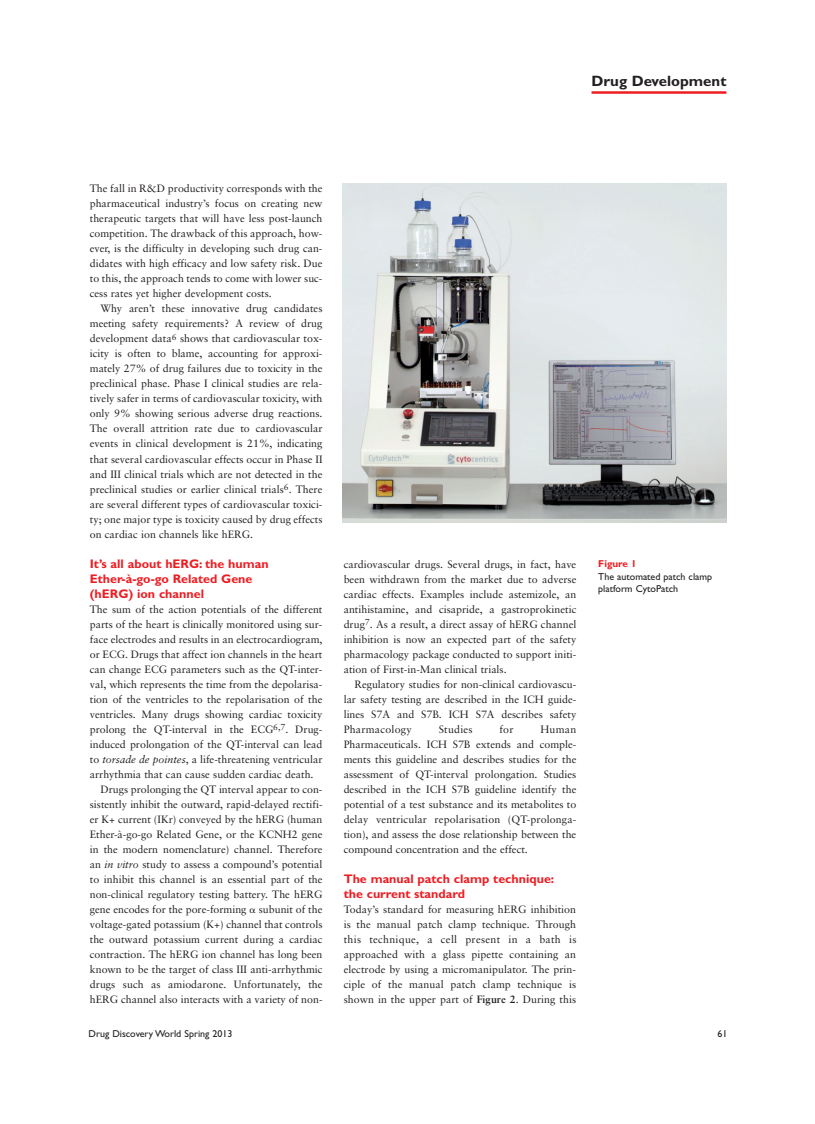
<style>
.page{position:relative;width:815px;height:1124px;background:#fff}
.page>*{position:absolute;margin:0;border:0;box-sizing:border-box;transform-origin:0 0}
.t1{font:700 15px "Gill Sans";color:#231f20}
.t2{font:700 12.5px/15px "Gill Sans";color:#ee1d23}
.t3{font:10.62px/15px "Sabon";color:#231f20;text-align:justify}
.t4{font:10.62px "Sabon";letter-spacing:.02em;color:#231f20}
.t5{font:10px/12.5px "Gill Sans";color:#231f20}
.t6{font:700 10px "Gill Sans";color:#ee1d23}
.s1{font-style:italic}
.s2{font-family:"Mathematical Pi One"}
.s3{font-weight:700}
</style>
<div class="page">
<hr style="left:591px;top:91px;width:135px;height:3px;background:#ee1d23">
<img style="left:343px;top:184px;width:384px;height:338px">
<h1 class="t1" style="left:592px;top:76px;width:136px">Drug Development</h1>
<p class="t3" style="left:90px;top:182px;width:234px">The fall in R&amp;D productivity corresponds with the pharmaceutical industry’s focus on creating new therapeutic targets that will have less post-launch competition. The drawback of this approach, how&shy;ever, is the difficulty in developing such drug can&shy;didates with high efficacy and low safety risk. Due to this, the approach tends to come with lower suc&shy;cess rates yet higher development costs.</p>
<p class="t3" style="left:90px;top:302px;width:234px;text-indent:11px">Why aren’t these innovative drug candidates meeting safety requirements? A review of drug development data<sup>6</sup> shows that cardiovascular tox&shy;icity is often to blame, accounting for approxi&shy;mately 27% of drug failures due to toxicity in the preclinical phase. Phase I clinical studies are rela&shy;tively safer in terms of cardiovascular toxicity, with only 9% showing serious adverse drug reactions.<br>The overall attrition rate due to cardiovascular events in clinical development is 21%, indicating that several cardiovascular effects occur in Phase II and III clinical trials which are not detected in the preclinical studies or earlier clinical trials<sup>6</sup>. There are several different types of cardiovascular toxici&shy;ty; one major type is toxicity caused by drug effects on cardiac ion channels like hERG.</p>
<p class="t2" style="left:90px;top:557px;width:180px">It’s all about hERG: the human<br>Ether-à-go-go Related Gene (hERG) ion channel</p>
<p class="t3" style="left:90px;top:602px;width:234px">The sum of the action potentials of the different</p>
<p class="t3" style="left:90px;top:617px;width:234px">parts of the heart is clinically monitored using sur-</p>
<p class="t3" style="left:90px;top:632px;width:234px">face electrodes and results in an electrocardiogram,</p>
<p class="t3" style="left:90px;top:647px;width:234px">or ECG. Drugs that affect ion channels in the heart</p>
<p class="t3" style="left:90px;top:662px;width:234px">can change ECG parameters such as the QT-inter-</p>
<p class="t3" style="left:90px;top:677px;width:234px">val, which represents the time from the depolarisa-</p>
<p class="t3" style="left:90px;top:692px;width:234px">tion of the ventricles to the repolarisation of the</p>
<p class="t3" style="left:90px;top:707px;width:234px">ventricles. Many drugs showing cardiac toxicity</p>
<p class="t3" style="left:90px;top:722px;width:234px">prolong the QT-interval in the ECG<sup>6,7</sup>. Drug-</p>
<p class="t3" style="left:90px;top:737px;width:234px">induced prolongation of the QT-interval can lead</p>
<p class="t3" style="left:90px;top:752px;width:234px">to <span class="s1">torsade de pointes</span>, a life-threatening ventricular</p>
<p class="t3" style="left:90px;top:767px;width:225px">arrhythmia that can cause sudden cardiac death.</p>
<p class="t3" style="left:100px;top:782px;width:224px">Drugs prolonging the QT interval appear to con-</p>
<p class="t3" style="left:90px;top:797px;width:234px">sistently inhibit the outward, rapid-delayed rectifi-</p>
<p class="t3" style="left:90px;top:812px;width:234px">er K+ current (IKr) conveyed by the hERG (human</p>
<p class="t3" style="left:90px;top:827px;width:234px">Ether-à-go-go Related Gene, or the KCNH2 gene</p>
<p class="t3" style="left:90px;top:842px;width:234px">in the modern nomenclature) channel. Therefore</p>
<p class="t3" style="left:90px;top:857px;width:234px">an <span class="s1">in vitro</span> study to assess a compound’s potential</p>
<p class="t3" style="left:90px;top:872px;width:234px">to inhibit this channel is an essential part of the</p>
<p class="t3" style="left:90px;top:887px;width:234px">non-clinical regulatory testing battery. The hERG</p>
<p class="t3" style="left:90px;top:902px;width:234px">gene encodes for the pore-forming <span class="s2">-</span> subunit of the</p>
<p class="t3" style="left:90px;top:917px;width:234px">voltage-gated potassium (K+) channel that controls</p>
<p class="t3" style="left:90px;top:932px;width:234px">the outward potassium current during a cardiac</p>
<p class="t3" style="left:90px;top:947px;width:234px">contraction. The hERG ion channel has long been</p>
<p class="t3" style="left:90px;top:962px;width:234px">known to be the target of class III anti-arrhythmic</p>
<p class="t3" style="left:90px;top:977px;width:234px">drugs such as amiodarone. Unfortunately, the</p>
<p class="t3" style="left:90px;top:992px;width:234px">hERG channel also interacts with a variety of non-</p>
<p class="t3" style="left:344px;top:557px;width:234px">cardiovascular drugs. Several drugs, in fact, have been withdrawn from the market due to adverse cardiac effects. Examples include astemizole, an antihistamine, and cisapride, a gastroprokinetic drug<sup>7</sup>. As a result, a direct assay of hERG channel inhibition is now an expected part of the safety pharmacology package conducted to support initi&shy;ation of First-in-Man clinical trials.</p>
<p class="t3" style="left:344px;top:677px;width:234px;text-indent:11px">Regulatory studies for non-clinical cardiovascu&shy;lar safety testing are described in the ICH guide&shy;lines S7A and S7B. ICH S7A describes safety Pharmacology</p>
<p class="t4" style="left:439px;top:724px;width:35px">Studies</p>
<p class="t3" style="left:500px;top:722px;width:16px">for</p>
<p class="t3" style="left:344px;top:722px;width:234px;text-indent:197px">Human Pharmaceuticals. ICH S7B extends and comple&shy;ments this guideline and describes studies for the assessment of QT-interval prolongation. Studies described in the ICH S7B guideline identify the potential of a test substance and its metabolites to delay ventricular repolarisation (QT-prolonga&shy;tion), and assess the dose relationship between the compound concentration and the effect.</p>
<p class="t2" style="left:344px;top:872px;width:212px">The manual patch clamp technique: the current standard</p>
<p class="t3" style="left:344px;top:902px;width:234px">Today’s standard for measuring hERG inhibition is the manual patch clamp technique. Through this technique, a cell present in a bath is approached with a glass pipette containing an electrode by using a micromanipulator. The prin&shy;ciple of the manual patch clamp technique is shown in the upper part of <span class="s3">Figure 2</span>. During this</p>
<p class="t6" style="left:598px;top:560px;width:40px">Figure 1</p>
<p class="t5" style="left:598px;top:571px;width:115px">The automated patch clamp platform CytoPatch</p>
<p class="t5" style="left:89px;top:1028px;width:145px">Drug Discovery World Spring 2013</p>
<p class="t5" style="left:717px;top:1028px;width:11px">61</p>
</div>
